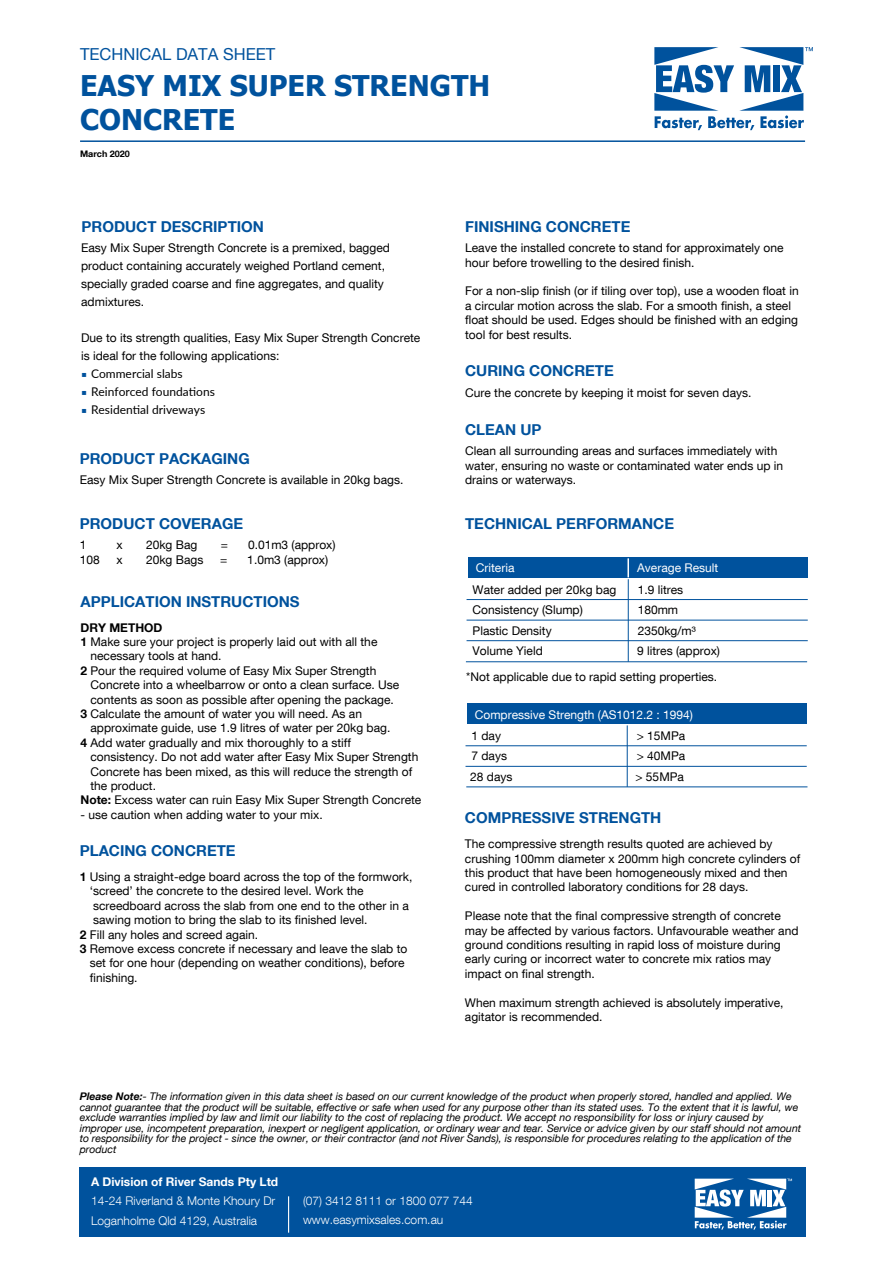
<style>
.page{position:relative;width:893px;height:1263px;background:#fff}
.page>*{position:absolute;margin:0;border:0;box-sizing:border-box;transform-origin:0 0}
.t1{font:700 28.5px/34.2px "Tahoma";color:#00529d}
.t2{font:16.5px "Helvetica Neue LT Com";color:#00529d}
.t3{font:700 15px "Helvetica Neue LT Com";color:#00529d}
.t4{font:12px/14.4px "Helvetica Neue LT Com";color:#000}
.t5{font:300 12px/19.5px "Helvetica Neue LT Com";color:#fff}
.t6{font:12px "Lato";color:#000}
.t7{font:12px "Helvetica Neue LT Com";color:#fff}
.t8{font:700 12px "Helvetica Neue LT Com";color:#fff}
.t9{font:700 12px "Helvetica Neue LT Com";color:#000}
.t10{font:italic 10.5px/10.5px "Helvetica Neue LT Com";color:#000}
.t11{font:700 9px "Helvetica Neue LT Com";color:#000}
.s1{font-size:15px;color:#00529d}
.s2{font-weight:700}
</style>
<div class="page">
<svg style="left:654px;top:47px;width:159px;height:83px"></svg>
<hr style="left:80px;top:140px;width:725px;height:2px;background:#00529d">
<div style="left:80px;top:1167px;width:726px;height:70px;background:#00529d"></div>
<svg style="left:695px;top:1179px;width:97px;height:51px"></svg>
<hr style="left:288px;top:1196px;width:1px;height:37px;background:#fff">
<div style="left:468px;top:557px;width:340px;height:21px;background:#00529d"></div>
<hr style="left:467px;top:599px;width:341px;height:1px;background:#00529d">
<hr style="left:467px;top:620px;width:341px;height:1px;background:#00529d">
<hr style="left:467px;top:640px;width:341px;height:1px;background:#00529d">
<hr style="left:466px;top:661px;width:341px;height:1px;background:#00529d">
<svg style="left:628px;top:558px;width:1px;height:19px"></svg>
<hr style="left:628px;top:579px;width:1px;height:83px;background:#00529d">
<div style="left:467px;top:704px;width:340px;height:20px;background:#00529d"></div>
<hr style="left:466px;top:745px;width:341px;height:1px;background:#00529d">
<hr style="left:466px;top:766px;width:341px;height:1px;background:#00529d">
<hr style="left:466px;top:787px;width:341px;height:1px;background:#00529d">
<hr style="left:627px;top:725px;width:1px;height:62px;background:#00529d">
<h2 class="t2" style="left:80px;top:44px;width:197px">TECHNICAL DATA SHEET</h2>
<h1 class="t1" style="left:80px;top:69px;width:412px">EASY MIX SUPER STRENGTH<br>CONCRETE</h1>
<p class="t11" style="left:80px;top:148px;width:51px">March 2020</p>
<p class="t3" style="left:82px;top:217px;width:184px">PRODUCT DESCRIPTION</p>
<p class="t4" style="left:81px;top:239px;width:310px;line-height:18px">Easy Mix Super Strength Concrete is a premixed, bagged product containing accurately weighed Portland cement, specially graded coarse and fine aggregates, and quality admixtures.</p>
<p class="t4" style="left:81px;top:329px;width:341px;line-height:18px">Due to its strength qualities, Easy Mix Super Strength Concrete is ideal for the following applications:</p>
<p class="t6" style="left:81px;top:365px;width:103px"><span class="s1">▪</span> Commercial slabs</p>
<p class="t6" style="left:81px;top:383px;width:135px"><span class="s1">▪</span> Reinforced foundations</p>
<p class="t6" style="left:81px;top:401px;width:126px"><span class="s1">▪</span> Residential driveways</p>
<p class="t3" style="left:80px;top:449px;width:171px">PRODUCT PACKAGING</p>
<p class="t4" style="left:80px;top:473px;width:325px">Easy Mix Super Strength Concrete is available in 20kg bags.</p>
<p class="t3" style="left:80px;top:514px;width:165px">PRODUCT COVERAGE</p>
<p class="t4" style="left:80px;top:538px;width:8px">1</p>
<p class="t4" style="left:117px;top:538px;width:8px">x</p>
<p class="t4" style="left:146px;top:538px;width:53px">20kg Bag</p>
<p class="t4" style="left:221px;top:538px;width:9px">=</p>
<p class="t4" style="left:248px;top:538px;width:89px">0.01m3 (approx)</p>
<p class="t4" style="left:80px;top:552px;width:22px">108</p>
<p class="t4" style="left:117px;top:552px;width:8px">x</p>
<p class="t4" style="left:146px;top:552px;width:59px">20kg Bags</p>
<p class="t4" style="left:220px;top:552px;width:9px">=</p>
<p class="t4" style="left:247px;top:552px;width:82px">1.0m3 (approx)</p>
<p class="t3" style="left:81px;top:592px;width:221px">APPLICATION INSTRUCTIONS</p>
<p class="t9" style="left:81px;top:620px;width:84px">DRY METHOD</p>
<p class="t4" style="left:81px;top:634px;width:298px"><span class="s2">1</span> Make sure your project is properly laid out with all the</p>
<p class="t4" style="left:91px;top:649px;width:133px">necessary tools at hand.</p>
<p class="t4" style="left:81px;top:663px;width:297px"><span class="s2">2</span> Pour the required volume of Easy Mix Super Strength</p>
<p class="t4" style="left:91px;top:677px;width:310px">Concrete into a wheelbarrow or onto a clean surface. Use</p>
<p class="t4" style="left:91px;top:692px;width:305px">contents as soon as possible after opening the package.</p>
<p class="t4" style="left:81px;top:706px;width:283px"><span class="s2">3</span> Calculate the amount of water you will need. As an</p>
<p class="t4" style="left:91px;top:721px;width:301px">approximate guide, use 1.9 litres of water per 20kg bag.</p>
<p class="t4" style="left:81px;top:735px;width:272px"><span class="s2">4</span> Add water gradually and mix thoroughly to a stiff</p>
<p class="t4" style="left:91px;top:749px;width:329px">consistency. Do not add water after Easy Mix Super Strength</p>
<p class="t4" style="left:91px;top:764px;width:323px">Concrete has been mixed, as this will reduce the strength of</p>
<p class="t4" style="left:91px;top:778px;width:67px">the product.</p>
<p class="t4" style="left:81px;top:793px;width:342px"><span class="s2">Note:</span> Excess water can ruin Easy Mix Super Strength Concrete</p>
<p class="t4" style="left:81px;top:807px;width:244px">- use caution when adding water to your mix.</p>
<p class="t3" style="left:80px;top:841px;width:157px">PLACING CONCRETE</p>
<p class="t4" style="left:80px;top:869px;width:334px"><span class="s2">1</span> Using a straight-edge board across the top of the formwork,</p>
<p class="t4" style="left:90px;top:884px;width:275px">‘screed’ the concrete to the desired level. Work the</p>
<p class="t4" style="left:93px;top:898px;width:317px">screedboard across the slab from one end to the other in a</p>
<p class="t4" style="left:93px;top:912px;width:276px">sawing motion to bring the slab to its finished level.</p>
<p class="t4" style="left:80px;top:927px;width:180px"><span class="s2">2</span> Fill any holes and screed again.</p>
<p class="t4" style="left:80px;top:941px;width:329px"><span class="s2">3</span> Remove excess concrete if necessary and leave the slab to</p>
<p class="t4" style="left:90px;top:956px;width:316px">set for one hour (depending on weather conditions), before</p>
<p class="t4" style="left:90px;top:970px;width:49px">finishing.</p>
<p class="t3" style="left:465px;top:217px;width:167px">FINISHING CONCRETE</p>
<p class="t4" style="left:465px;top:240px;width:320px">Leave the installed concrete to stand for approximately one hour before trowelling to the desired finish.</p>
<p class="t4" style="left:465px;top:284px;width:335px">For a non-slip finish (or if tiling over top), use a wooden float in a circular motion across the slab. For a smooth finish, a steel float should be used. Edges should be finished with an edging tool for best results.</p>
<p class="t3" style="left:465px;top:361px;width:150px">CURING CONCRETE</p>
<p class="t4" style="left:465px;top:385px;width:288px">Cure the concrete by keeping it moist for seven days.</p>
<p class="t3" style="left:465px;top:420px;width:78px">CLEAN UP</p>
<p class="t4" style="left:465px;top:444px;width:320px">Clean all surrounding areas and surfaces immediately with water, ensuring no waste or contaminated water ends up in drains or waterways.</p>
<p class="t3" style="left:465px;top:514px;width:210px">TECHNICAL PERFORMANCE</p>
<p class="t7" style="left:476px;top:561px;width:40px">Criteria</p>
<p class="t7" style="left:637px;top:561px;width:83px">Average Result</p>
<p class="t4" style="left:473px;top:579px;width:145px;line-height:20.5px">Water added per 20kg bag<br>Consistency (Slump)<br>Plastic Density<br>Volume Yield</p>
<p class="t4" style="left:637px;top:579px;width:84px;line-height:20.5px">1.9 litres<br>180mm<br>2350kg/m³<br>9 litres (approx)</p>
<p class="t4" style="left:466px;top:669px;width:252px">*Not applicable due to rapid setting properties.</p>
<p class="t7" style="left:475px;top:707px;width:220px">Compressive Strength (AS1012.2 : 1994)</p>
<p class="t4" style="left:472px;top:725px;width:37px;line-height:20.5px">1 day<br>7 days</p>
<p class="t4" style="left:637px;top:725px;width:50px;line-height:20.5px">&gt; 15MPa &gt; 40MPa</p>
<p class="t4" style="left:470px;top:769px;width:44px">28 days</p>
<p class="t4" style="left:635px;top:769px;width:50px">&gt; 55MPa</p>
<p class="t3" style="left:465px;top:809px;width:198px">COMPRESSIVE STRENGTH</p>
<p class="t4" style="left:465px;top:836px;width:337px">The compressive strength results quoted are achieved by crushing 100mm diameter x 200mm high concrete cylinders of this product that have been homogeneously mixed and then cured in controlled laboratory conditions for 28 days.</p>
<p class="t4" style="left:465px;top:908px;width:335px">Please note that the final compressive strength of concrete may be affected by various factors. Unfavourable weather and ground conditions resulting in rapid loss of moisture during early curing or incorrect water to concrete mix ratios may impact on final strength.</p>
<p class="t4" style="left:465px;top:995px;width:320px">When maximum strength achieved is absolutely imperative, agitator is recommended.</p>
<p class="t10" style="left:80px;top:1091px;width:723px"><span class="s2">Please Note:</span>- The information given in this data sheet is based on our current knowledge of the product when properly stored, handled and applied. We cannot guarantee that the product will be suitable, effective or safe when used for any purpose other than its stated uses. To the extent that it is lawful, we exclude warranties implied by law and limit our liability to the cost of replacing the product. We accept no responsibility for loss or injury caused by improper use, incompetent preparation, inexpert or negligent application, or ordinary wear and tear. Service or advice given by our staff should not amount to responsibility for the project - since the owner, or their contractor (and not River Sands), is responsible for procedures relating to the application of the product</p>
<p class="t8" style="left:91px;top:1174px;width:189px">A Division of River Sands Pty Ltd</p>
<p class="t5" style="left:91px;top:1191px;width:186px">14-24 Riverland &amp; Monte Khoury Dr<br>Loganholme Qld 4129, Australia</p>
<p class="t5" style="left:303px;top:1191px;width:171px">(07) 3412 8111 or 1800 077 744 www.easymixsales.com.au</p>
</div>
